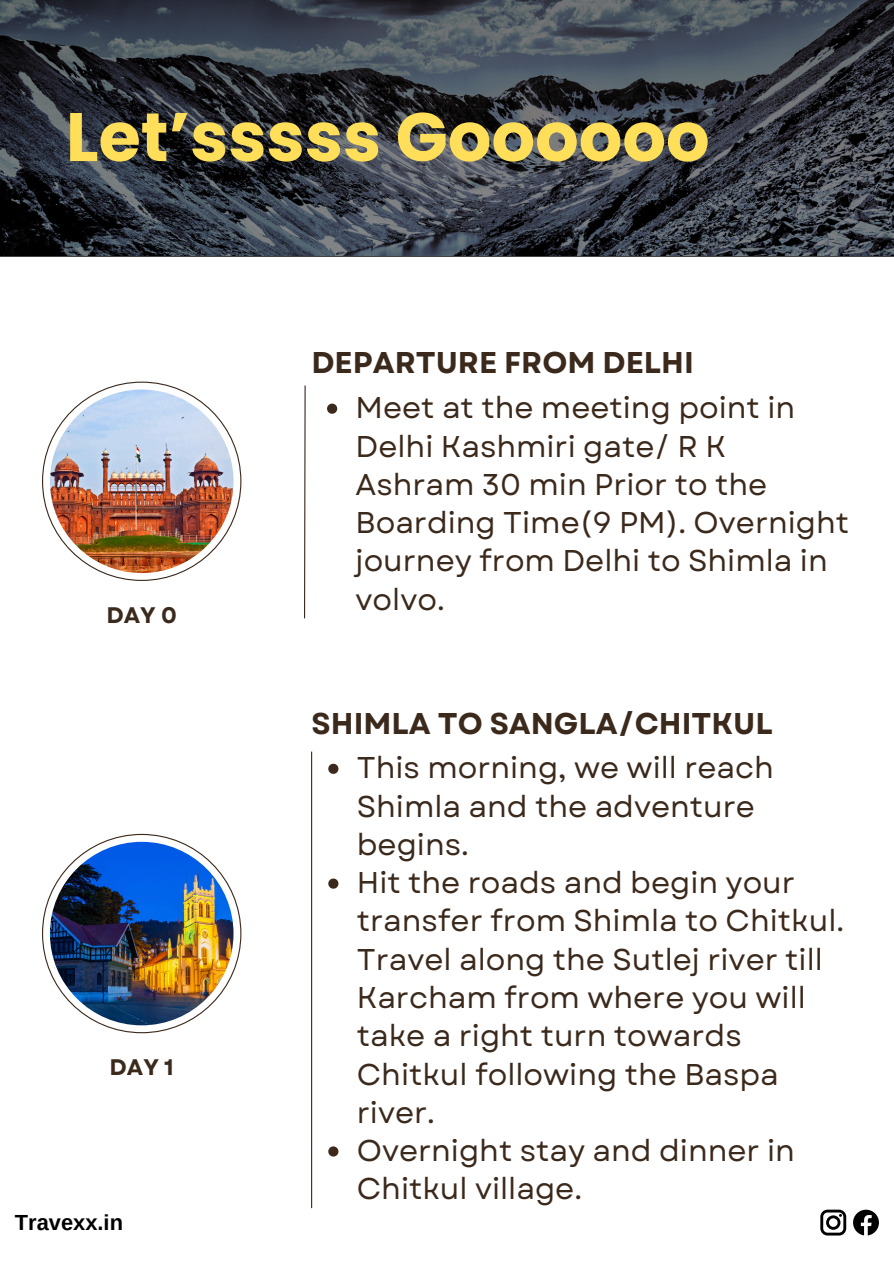
<style>
.page{position:relative;width:894px;height:1264px;background:#fff}
.page>*{position:absolute;margin:0;border:0;box-sizing:border-box;transform-origin:0 0}
.t1{font:700 68.4px "Poppins";color:#ffde59}
.t2{font:30px/38.2px "Garet";color:#3b291c}
.t3{font:700 30px "Garet";color:#3b291c}
.t4{font:700 22.5px "Garet";color:#3b291c}
.t5{font:700 21.9px "Arimo";color:#000}
</style>
<div class="page">
<svg style="left:853px;top:1209px;width:25px;height:26px"></svg>
<svg style="left:820px;top:1209px;width:26px;height:26px"></svg>
<svg style="left:1px;top:0;width:892px;height:256px;background:#363b44"></svg>
<svg style="left:328px;top:763px;width:10px;height:10px"></svg>
<svg style="left:328px;top:878px;width:10px;height:10px"></svg>
<svg style="left:328px;top:1146px;width:10px;height:10px"></svg>
<hr style="left:311px;top:751px;width:1px;height:457px;background:#3b291c">
<svg style="left:42px;top:833px;width:199px;height:200px"></svg>
<img style="left:50px;top:841px;width:183px;height:184px;border-radius:50%">
<svg style="left:42px;top:381px;width:199px;height:200px"></svg>
<img style="left:50px;top:389px;width:183px;height:184px;border-radius:50%">
<svg style="left:327px;top:403px;width:10px;height:11px"></svg>
<svg style="left:304px;top:385px;width:2px;height:234px"></svg>
<p class="t1" style="left:66px;top:89px;width:645px">Let’sssss Goooooo</p>
<p class="t4" style="left:106px;top:598px;width:72px">DAY 0</p>
<h2 class="t4" style="left:109px;top:1050px;width:66px">DAY 1</h2>
<p class="t5" style="left:15px;top:1210px;width:110px">Travexx.in</p>
<h2 class="t3" style="left:311px;top:340px;width:384px">DEPARTURE FROM DELHI</h2>
<h4 class="t2" style="left:355px;top:389px;width:495px">Meet at the meeting point in<br>Delhi Kashmiri gate/ R K<br>Ashram 30 min Prior to the<br>Boarding Time(9 PM). Overnight journey from Delhi to Shimla in volvo.</h4>
<p class="t3" style="left:311px;top:701px;width:462px">SHIMLA TO SANGLA/CHITKUL</p>
<p class="t2" style="left:357px;top:749px;width:418px">This morning, we will reach<br>Shimla and the adventure begins.</p>
<p class="t2" style="left:357px;top:863px;width:488px">Hit the roads and begin your transfer from Shimla to Chitkul.<br>Travel along the Sutlej river till<br>Karcham from where you will take a right turn towards<br>Chitkul following the Baspa river.</p>
<p class="t2" style="left:357px;top:1131px;width:439px">Overnight stay and dinner in<br>Chitkul village.</p>
</div>
